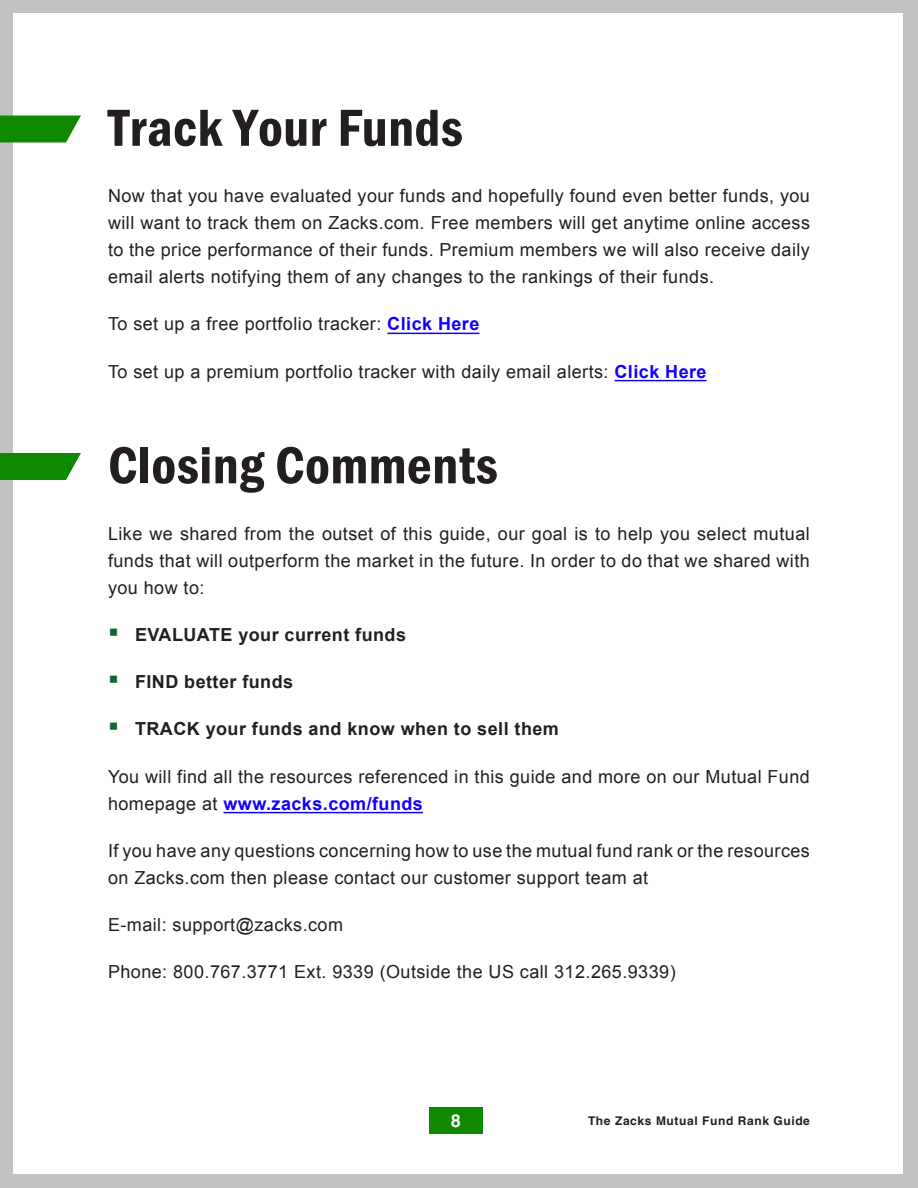
<style>
.page{position:relative;width:918px;height:1188px;background:#c1c2c4}
.page>*{position:absolute;margin:0;border:0;box-sizing:border-box;transform-origin:0 0}
.Head{font:600 condensed 54px "Franklin Gothic";letter-spacing:.01em;color:#231f20}
.Body{font:18px/27px "Arial";letter-spacing:.025em;color:#231f20;text-align:justify}
.Body_text_bullets_1{font:700 18px "Arial";letter-spacing:.025em;color:#231f20}
.t1{font:700 18px "Helvetica";color:#fff}
.t2{font:700 12px "Helvetica";letter-spacing:.05em;color:#231f20}
.s1{font-weight:700;color:#0f00ff}
</style>
<div class="page">
<div style="left:14px;top:14px;width:889px;height:1160px;background:#fff"></div>
<svg style="left:0;top:116px;width:81px;height:27px;background:#29961c"></svg>
<svg style="left:0;top:453px;width:81px;height:27px;background:#259417"></svg>
<div style="left:429px;top:1107px;width:54px;height:27px;background:#0f8a00"></div>
<hr style="left:387px;top:333px;width:92px;height:1px;background:#0f00ff">
<hr style="left:615px;top:380px;width:92px;height:1px;background:#0f00ff">
<hr style="left:223px;top:812px;width:200px;height:1px;background:#0f00ff">
<p class="Head" style="left:108px;top:92px;width:356px">Track Your Funds</p>
<p class="Body" style="left:108px;top:182px;width:703px">Now that you have evaluated your funds and hopefully found even better funds, you will want to track them on Zacks.com. Free members will get anytime online access to the price performance of their funds. Premium members we will also receive daily email alerts notifying them of any changes to the rankings of their funds.</p>
<p class="Body" style="left:108px;top:311px;width:373px">To set up a free portfolio tracker: <span class="s1">Click Here</span></p>
<p class="Body" style="left:108px;top:358px;width:600px">To set up a premium portfolio tracker with daily email alerts: <span class="s1">Click Here</span></p>
<p class="Head" style="left:108px;top:429px;width:391px">Closing Comments</p>
<p class="Body" style="left:108px;top:520px;width:703px">Like we shared from the outset of this guide, our goal is to help you select mutual funds that will outperform the market in the future. In order to do that we shared with you how to:</p>
<p class="Body_text_bullets_1" style="left:135px;top:623px;width:273px">EVALUATE your current funds</p>
<p class="Body_text_bullets_1" style="left:135px;top:670px;width:160px">FIND better funds</p>
<p class="Body_text_bullets_1" style="left:135px;top:717px;width:425px">TRACK your funds and know when to sell them</p>
<p class="Body" style="left:108px;top:763px;width:703px">You will find all the resources referenced in this guide and more on our Mutual Fund homepage at <span class="s1">www.zacks.com/funds</span></p>
<p class="Body" style="left:108px;top:837px;width:703px">If you have any questions concerning how to use the mutual fund rank or the resources on Zacks.com then please contact our customer support team at</p>
<p class="Body" style="left:108px;top:911px;width:237px">E-mail: support@zacks.com</p>
<p class="Body" style="left:108px;top:959px;width:569px">Phone: 800.767.3771 Ext. 9339 (Outside the US call 312.265.9339)</p>
<p class="t1" style="left:451px;top:1110px;width:12px">8</p>
<p class="t2" style="left:588px;top:1114px;width:223px">The Zacks Mutual Fund Rank Guide</p>
</div>
